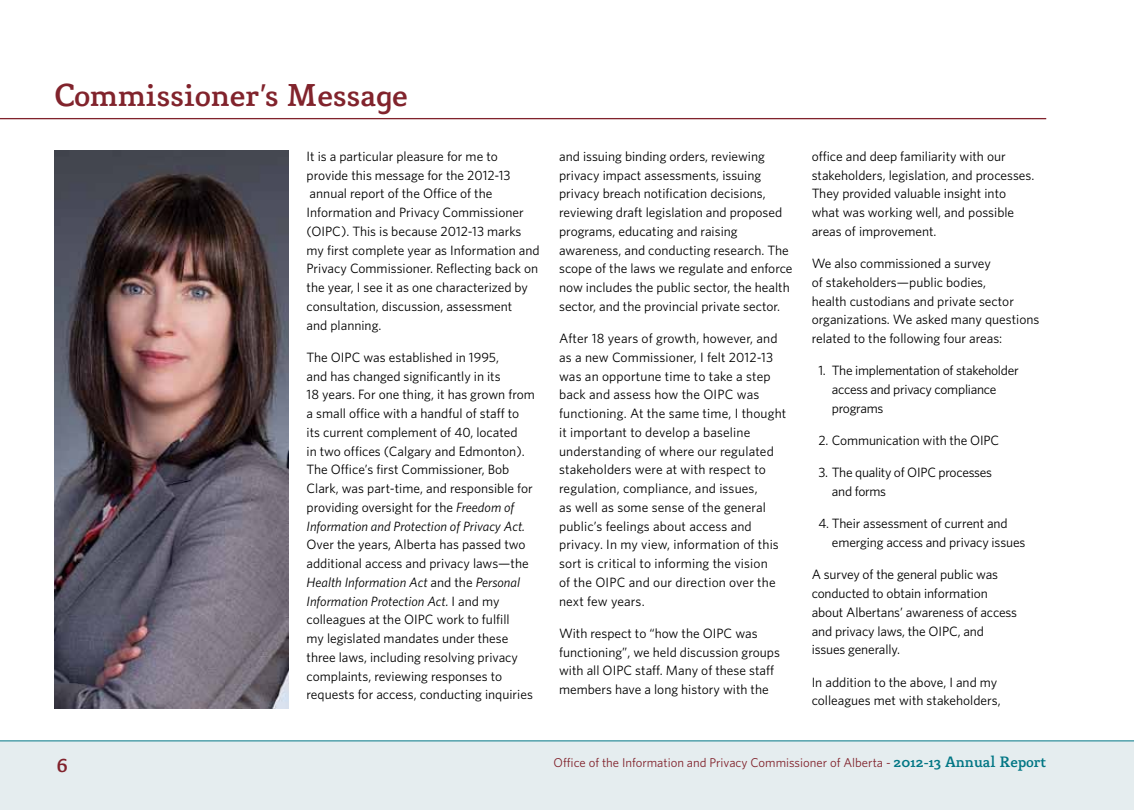
<style>
.page{position:relative;width:1134px;height:810px;background:#fff}
.page>*{position:absolute;margin:0;border:0;box-sizing:border-box;transform-origin:0 0}
.t1{font:500 31.5px "Mido";color:#81232c}
.t2{font:500 21.15px "Mido";color:#81232c}
.t3{font:13.5px/18.8px "Whitney";color:#000}
.t4{font:13.5px/18.8px "Whitney";letter-spacing:-.02em;color:#000}
.t5{font:12.75px "Whitney";color:#81232c}
.s1{font-family:"Whitney"}
.s2{font-style:italic}
.s3{font-family:"Mido";font-weight:500;font-size:15px;color:#007684}
</style>
<div class="page">
<div style="left:0;top:741px;width:1134px;height:69px;background:#e5edef"></div>
<hr style="left:0;top:741px;width:1134px;height:1px;background:#007684">
<img style="left:54px;top:150px;width:235px;height:559px">
<hr style="left:0;top:118px;width:1046px;height:1px;background:#81232c">
<h1 class="t1" style="left:54px;top:77px;width:356px">Commissioner<span class="s1">’</span>s Message</h1>
<p class="t3" style="left:307px;top:147px;width:235px">It is a particular pleasure for me to provide this message for the 2012-13 annual report of the Office of the Information and Privacy Commissioner (OIPC). This is because 2012-13 marks my first complete year as Information and Privacy Commissioner. Reflecting back on the year, I see it as one characterized by consultation, discussion, assessment<br>and planning.</p>
<p class="t3" style="left:307px;top:348px;width:230px">The OIPC was established in 1995,<br>and has changed significantly in its<br>18 years. For one thing, it has grown from a small office with a handful of staff to its current complement of 40, located<br>in two offices (Calgary and Edmonton).<br>The Office’s first Commissioner, Bob Clark, was part-time, and responsible for providing oversight for the <span class="s2">Freedom of Information and Protection of Privacy Act.</span></p>
<p class="t3" style="left:307px;top:535px;width:228px">Over the years, Alberta has passed two additional access and privacy laws—the <span class="s2">Health Information Act</span> and the <span class="s2">Personal Information Protection Act.</span> I and my colleagues at the OIPC work to fulfill<br>my legislated mandates under these three laws, including resolving privacy complaints, reviewing responses to requests for access, conducting inquiries</p>
<p class="t3" style="left:559px;top:147px;width:235px">and issuing binding orders, reviewing privacy impact assessments, issuing privacy breach notification decisions, reviewing draft legislation and proposed programs, educating and raising awareness, and conducting research. The scope of the laws we regulate and enforce now includes the public sector, the health sector, and the provincial private sector.</p>
<p class="t3" style="left:559px;top:329px;width:229px">After 18 years of growth, however, and as a new Commissioner, I felt 2012-13 was an opportune time to take a step back and assess how the OIPC was functioning. At the same time, I thought it important to develop a baseline understanding of where our regulated stakeholders were at with respect to regulation, compliance, and issues,<br>as well as some sense of the general public’s feelings about access and privacy. In my view, information of this sort is critical to informing the vision<br>of the OIPC and our direction over the next few years.</p>
<p class="t3" style="left:559px;top:624px;width:222px">With respect to “how the OIPC was functioning”, we held discussion groups with all OIPC staff. Many of these staff members have a long history with the</p>
<p class="t3" style="left:812px;top:147px;width:224px">office and deep familiarity with our stakeholders, legislation, and processes.<br>They provided valuable insight into what was working well, and possible areas of improvement.</p>
<p class="t3" style="left:812px;top:254px;width:229px">We also commissioned a survey<br>of stakeholders—public bodies,<br>health custodians and private sector organizations. We asked many questions related to the following four areas:</p>
<p class="t4" style="left:832px;top:361px;width:188px;text-indent:-14px">1. The implementation of stakeholder access and privacy compliance programs</p>
<p class="t3" style="left:818px;top:431px;width:182px">2. Communication with the OIPC</p>
<p class="t4" style="left:832px;top:463px;width:162px;text-indent:-13px">3. The quality of OIPC processes and forms</p>
<p class="t3" style="left:832px;top:514px;width:195px;text-indent:-14px">4. Their assessment of current and emerging access and privacy issues</p>
<p class="t3" style="left:812px;top:565px;width:207px">A survey of the general public was conducted to obtain information about Albertans’ awareness of access and privacy laws, the OIPC, and issues generally.</p>
<p class="t3" style="left:812px;top:672px;width:190px">In addition to the above, I and my colleagues met with stakeholders,</p>
<h2 class="t2" style="left:57px;top:752px;width:13px">6</h2>
<p class="t5" style="left:554px;top:755px;width:494px">Office of the Information and Privacy Commissioner of Alberta - <span class="s3">2012-13 Annual Report</span></p>
</div>
